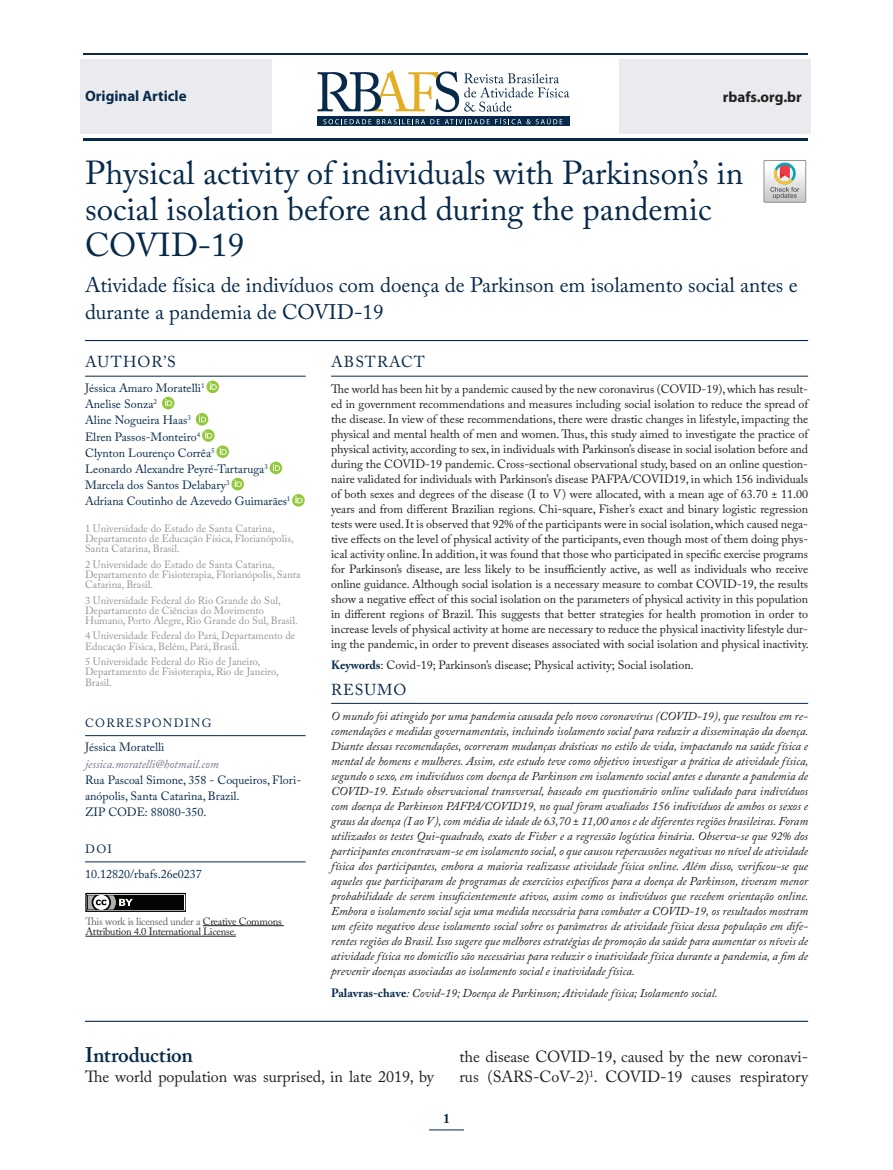
<style>
.page{position:relative;width:893px;height:1170px;background:#fff}
.page>*{position:absolute;margin:0;border:0;box-sizing:border-box;transform-origin:0 0}
.t1{font:33px/36px "Adobe Caslon Pro";color:#082a4a}
.t2{font:21px/27px "Adobe Caslon Pro";color:#082a4a}
.t3{font:600 21px "Adobe Caslon Pro";letter-spacing:-.015em;color:#082a4a}
.t4{font:16.05px/20.2px "Adobe Caslon Pro";letter-spacing:-.005em;color:#231f20}
.t5{font:15.75px "Adobe Caslon Pro";letter-spacing:.065em;color:#082a4a}
.t6{font:700 15px "Myriad Pro";color:#082a4a}
.t7{font:700 15px "Myriad Pro";color:#231f20}
.t8{font:700 13.5px "Adobe Caslon Pro";color:#082a4a}
.t9{font:italic 12px/15px "Adobe Caslon Pro";color:#231f20;text-align:justify}
.t10{font:12px/15px "Adobe Caslon Pro";color:#231f20;text-align:justify}
.t11{font:12px/16.2px "Adobe Caslon Pro";color:#082a4a}
.t12{font:italic 12px "Adobe Caslon Pro";color:#71758b}
.t13{font:10.5px/10.2px "Adobe Caslon Pro";color:#939598}
.t14{font:10.5px/10.5px "Adobe Caslon Pro";letter-spacing:-.02em;color:#231f20}
.s1{font-weight:700;color:#082a4a}
.s2{font-weight:700;font-style:normal;color:#082a4a}
.s3{color:#636366}
</style>
<div class="page">
<div style="left:619px;top:59px;width:192px;height:75px;background:#eaebef"></div>
<div style="left:80px;top:59px;width:192px;height:75px;background:#eaebef"></div>
<hr style="left:83px;top:53px;width:725px;height:2px;background:#082a4a">
<hr style="left:83px;top:138px;width:725px;height:2px;background:#082a4a">
<svg style="left:318px;top:117px;width:252px;height:9px"></svg>
<svg style="left:323px;top:119px;width:48px;height:5px"></svg>
<svg style="left:377px;top:118px;width:185px;height:6px"></svg>
<svg style="left:318px;top:70px;width:251px;height:42px"></svg>
<svg style="left:764px;top:160px;width:42px;height:42px"></svg>
<hr style="left:429px;top:1129px;width:35px;height:1px;background:#082a4a">
<div style="left:86px;top:893px;width:100px;height:18px;background:#c7c8c7"></div>
<div style="left:85px;top:892px;width:101px;height:19px;border:1px solid #040503"></div>
<div style="left:88px;top:895px;width:96px;height:14px;background:#040503"></div>
<svg style="left:85px;top:892px;width:48px;height:20px"></svg>
<hr style="left:203px;top:925px;width:81px;height:1px;background:#231f20">
<hr style="left:85px;top:935px;width:151px;height:1px;background:#231f20">
<hr style="left:85px;top:340px;width:723px;height:1px;background:#082a4a">
<hr style="left:85px;top:376px;width:221px;height:1px;background:#082a4a">
<hr style="left:85px;top:735px;width:221px;height:1px;background:#082a4a">
<hr style="left:85px;top:861px;width:221px;height:1px;background:#082a4a">
<svg style="left:206px;top:380px;width:13px;height:13px"></svg>
<svg style="left:162px;top:397px;width:12px;height:12px"></svg>
<svg style="left:196px;top:413px;width:33px;height:45px"></svg>
<svg style="left:270px;top:461px;width:12px;height:13px"></svg>
<svg style="left:231px;top:478px;width:13px;height:12px"></svg>
<svg style="left:292px;top:494px;width:13px;height:12px"></svg>
<hr style="left:331px;top:376px;width:477px;height:1px;background:#082a4a">
<hr style="left:331px;top:703px;width:477px;height:1px;background:#082a4a">
<hr style="left:85px;top:1020px;width:723px;height:1px;background:#082a4a">
<p class="t6" style="left:85px;top:86px;width:103px">Original Article</p>
<p class="t7" style="left:723px;top:87px;width:81px">rbafs.org.br</p>
<h1 class="t1" style="left:85px;top:155px;width:660px">Physical activity of individuals with Parkinson’s in social isolation before and during the pandemic<br>COVID-19</h1>
<h2 class="t2" style="left:85px;top:271px;width:714px">Atividade física de indivíduos com doença de Parkinson em isolamento social antes e durante a pandemia de COVID-19</h2>
<h3 class="t5" style="left:85px;top:352px;width:92px">AUTHOR’S</h3>
<p class="t11" style="left:85px;top:380px;width:207px">Jéssica Amaro Moratelli<sup>1<br></sup>Anelise Sonza<sup>2<br></sup>Aline Nogueira Haas<sup>3<br></sup>Elren Passos-Monteiro<sup>4<br></sup>Clynton Lourenço Corrêa<sup>5<br></sup>Leonardo Alexandre Peyré-Tartaruga<sup>3<br></sup>Marcela dos Santos Delabary<sup>3<br></sup>Adriana Coutinho de Azevedo Guimarães<sup>1</sup></p>
<p class="t13" style="left:85px;top:523px;width:210px">1 Universidade do Estado de Santa Catarina,<br>Departamento de Educação Física, Florianópolis,<br>Santa Catarina, Brasil.</p>
<p class="t13" style="left:85px;top:559px;width:217px">2 Universidade do Estado de Santa Catarina,<br>Departamento de Fisioterapia, Florianópolis, Santa<br>Catarina, Brasil.</p>
<p class="t13" style="left:85px;top:595px;width:214px">3 Universidade Federal do Rio Grande do Sul,<br>Departamento de Ciências do Movimento<br>Humano, Porto Alegre, Rio Grande do Sul, Brasil.</p>
<p class="t13" style="left:85px;top:630px;width:212px">4 Universidade Federal do Pará, Departamento de<br>Educação Física, Belém, Pará, Brasil.</p>
<p class="t13" style="left:85px;top:656px;width:195px">5 Universidade Federal do Rio de Janeiro,<br>Departamento de Fisioterapia, Rio de Janeiro,<br>Brasil.</p>
<p class="t11" style="left:85px;top:710px;width:128px;line-height:24.8px">CORRESPONDING<br>Jéssica Moratelli</p>
<p class="t12" style="left:85px;top:756px;width:135px">jessica.moratelli@hotmail.com</p>
<p class="t11" style="left:85px;top:771px;width:218px">Rua Pascoal Simone, 358 - Coqueiros, Flori&shy;anópolis, Santa Catarina, Brazil.<br>ZIP CODE: 88080-350.</p>
<p class="t11" style="left:85px;top:836px;width:118px;line-height:24.8px">DOI<br>10.12820/rbafs.26e0237</p>
<h3 class="t5" style="left:331px;top:352px;width:95px">ABSTRACT</h3>
<p class="t10" style="left:331px;top:381px;width:479px">The world has been hit by a pandemic caused by the new coronavirus (COVID-19), which has result&shy;ed in government recommendations and measures including social isolation to reduce the spread of the disease. In view of these recommendations, there were drastic changes in lifestyle, impacting the physical and mental health of men and women. Thus, this study aimed to investigate the practice of physical activity, according to sex, in individuals with Parkinson’s disease in social isolation before and during the COVID-19 pandemic. Cross-sectional observational study, based on an online question&shy;naire validated for individuals with Parkinson’s disease PAFPA/COVID19, in which 156 individuals of both sexes and degrees of the disease (I to V) were allocated, with a mean age of 63.70 ± 11.00 years and from different Brazilian regions. Chi-square, Fisher’s exact and binary logistic regression tests were used. It is observed that 92% of the participants were in social isolation, which caused nega&shy;tive effects on the level of physical activity of the participants, even though most of them doing phys&shy;ical activity online. In addition, it was found that those who participated in specific exercise programs for Parkinson’s disease, are less likely to be insufficiently active, as well as individuals who receive online guidance. Although social isolation is a necessary measure to combat COVID-19, the results show a negative effect of this social isolation on the parameters of physical activity in this population in different regions of Brazil. This suggests that better strategies for health promotion in order to increase levels of physical activity at home are necessary to reduce the physical inactivity lifestyle dur&shy;ing the pandemic, in order to prevent diseases associated with social isolation and physical inactivity.</p>
<p class="t10" style="left:331px;top:657px;width:364px"><span class="s1">Keywords</span>: Covid-19; Parkinson’s disease; Physical activity; Social isolation.</p>
<h3 class="t5" style="left:331px;top:679px;width:77px">RESUMO</h3>
<p class="t9" style="left:331px;top:708px;width:479px">O mundo foi atingido por uma pandemia causada pelo novo coronavírus (COVID-19), que resultou em re&shy;comendações e medidas governamentais, incluindo isolamento social para reduzir a disseminação da doença.<br>Diante dessas recomendações, ocorreram mudanças drásticas no estilo de vida, impactando na saúde física e mental de homens e mulheres. Assim, este estudo teve como objetivo investigar a prática de atividade física, segundo o sexo, em indivíduos com doença de Parkinson em isolamento social antes e durante a pandemia de COVID-19. Estudo observacional transversal, baseado em questionário online validado para indivíduos com doença de Parkinson PAFPA/COVID19, no qual foram avaliados 156 indivíduos de ambos os sexos e graus da doença (I ao V), com média de idade de 63,70 ± 11,00 anos e de diferentes regiões brasileiras. Foram utilizados os testes Qui-quadrado, exato de Fisher e a regressão logística binária. Observa-se que 92% dos participantes encontravam-se em isolamento social, o que causou repercussões negativas no nível de atividade física dos participantes, embora a maioria realizasse atividade física online. Além disso, verificou-se que aqueles que participaram de programas de exercícios específicos para a doença de Parkinson, tiveram menor probabilidade de serem insuficientemente ativos, assim como os indivíduos que recebem orientação online.<br>Embora o isolamento social seja uma medida necessária para combater a COVID-19, os resultados mostram um efeito negativo desse isolamento social sobre os parâmetros de atividade física dessa população em dife&shy;rentes regiões do Brasil. Isso sugere que melhores estratégias de promoção da saúde para aumentar os níveis de atividade física no domicílio são necessárias para reduzir o inatividade física durante a pandemia, a fim de prevenir doenças associadas ao isolamento social e inatividade física.</p>
<p class="t9" style="left:331px;top:984px;width:388px"><span class="s2">Palavras-chave</span>: Covid-19; Doença de Parkinson; Atividade física; Isolamento social.</p>
<p class="t14" style="left:85px;top:915px;width:198px"><span class="s3">This work is licensed under a</span> Creative Commons<br>Attribution 4.0 International License.</p>
<h2 class="t3" style="left:85px;top:1042px;width:109px">Introduction</h2>
<h3 class="t4" style="left:85px;top:1066px;width:350px">The world population was surprised, in late 2019, by</h3>
<h3 class="t4" style="left:459px;top:1046px;width:350px">the disease COVID-19, caused by the new coronavi&shy;rus (SARS-CoV-2)<sup>1</sup>. COVID-19 causes respiratory</h3>
<p class="t8" style="left:443px;top:1110px;width:8px">1</p>
</div>
